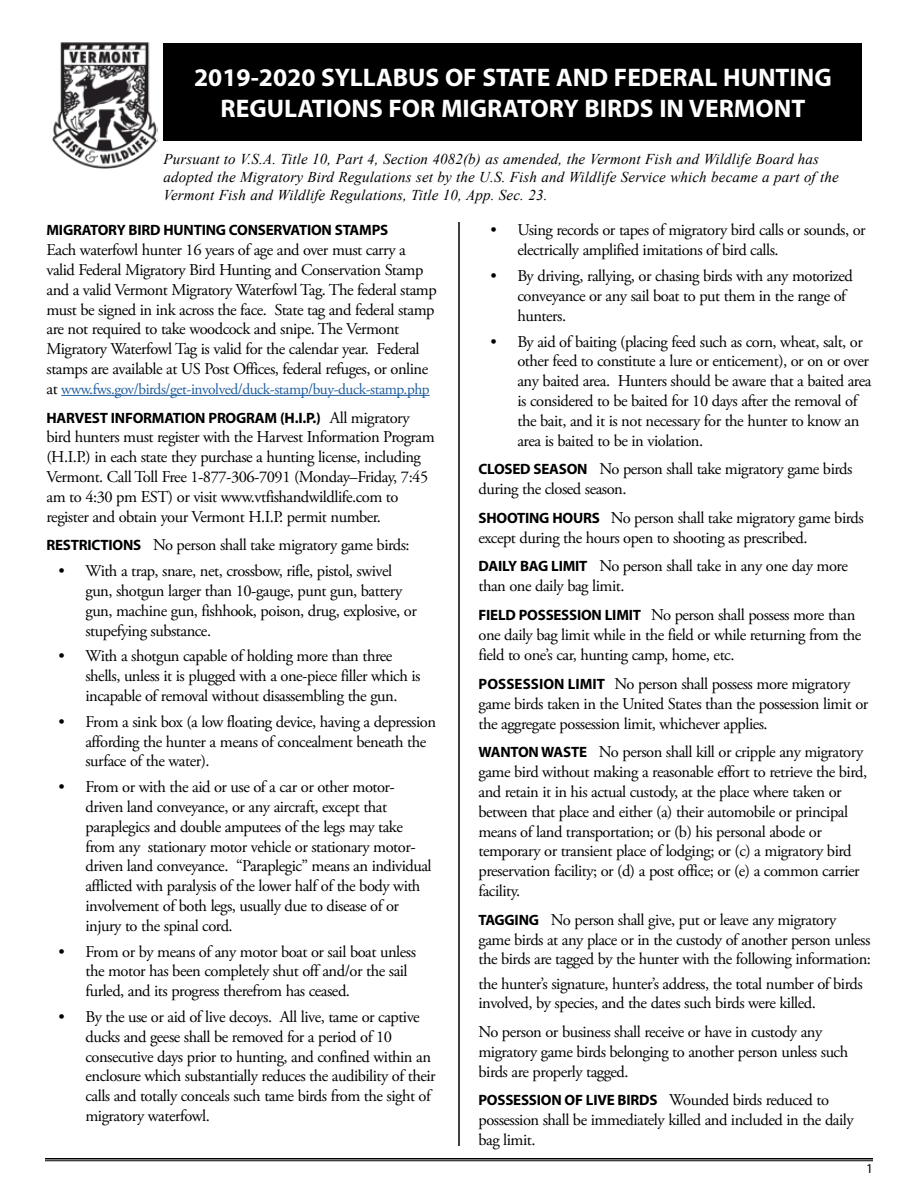
<style>
.page{position:relative;width:918px;height:1188px;background:#fff}
.page>*{position:absolute;margin:0;border:0;box-sizing:border-box;transform-origin:0 0}
.t1{font:700 25.5px/30.8px "Myriad Pro";color:#fff;text-align:center}
.t2{font:16.5px/19.8px "Adobe Garamond Pro";letter-spacing:-.03em;color:#000}
.t3{font:15.45px "Adobe Garamond Pro";letter-spacing:-.03em;color:#215e9e}
.t4{font:italic 15px/18px "Times New Roman";letter-spacing:.01em;color:#000}
.t5{font:700 15px "Myriad Pro";letter-spacing:-.015em;color:#000}
.t6{font:13.5px "Myriad Pro";color:#000}
.s1{font-size:16.5px;color:#000}
.s2{font-family:"Adobe Garamond Pro";font-weight:400;font-size:16.5px}
.s3{font-family:"Myriad Pro";font-weight:700;font-size:15px}
</style>
<div class="page">
<hr style="left:45px;top:1158px;width:828px;height:2px;background:#000">
<hr style="left:45px;top:1160px;width:828px;height:1px;background:#000">
<hr style="left:61px;top:395px;width:369px;height:1px;background:#215e9e">
<div style="left:164px;top:43px;width:698px;height:98px;background:#000"></div>
<img style="left:52px;top:42px;width:105px;height:127px">
<hr style="left:458px;top:222px;width:2px;height:924px;background:#000">
<h1 class="t1" style="left:194px;top:61px;width:639px">2019-2020 SYLLABUS OF STATE AND FEDERAL HUNTING<br>REGULATIONS FOR MIGRATORY BIRDS IN VERMONT</h1>
<p class="t4" style="left:164px;top:150px;width:677px">Pursuant to V.S.A. Title 10, Part 4, Section 4082(b) as amended, the Vermont Fish and Wildlife Board has adopted the Migratory Bird Regulations set by the U.S. Fish and Wildlife Service which became a part of the<br>Vermont Fish and Wildlife Regulations, Title 10, App. Sec. 23.</p>
<p class="t5" style="left:46px;top:221px;width:343px">MIGRATORY BIRD HUNTING CONSERVATION STAMPS</p>
<p class="t2" style="left:47px;top:241px;width:392px">Each waterfowl hunter 16 years of age and over must carry a valid Federal Migratory Bird Hunting and Conservation Stamp and a valid Vermont Migratory Waterfowl Tag. The federal stamp must be signed in ink across the face. State tag and federal stamp are not required to take woodcock and snipe. The Vermont Migratory Waterfowl Tag is valid for the calendar year. Federal stamps are available at US Post Offices, federal refuges, or online</p>
<p class="t3" style="left:47px;top:380px;width:385px"><span class="s1">at</span> www.fws.gov/birds/get-involved/duck-stamp/buy-duck-stamp.php</p>
<p class="t5" style="left:46px;top:408px;width:365px">HARVEST INFORMATION PROGRAM (H.I.P.) <span class="s2">All migratory</span></p>
<p class="t2" style="left:46px;top:428px;width:390px">bird hunters must register with the Harvest Information Program (H.I.P.) in each state they purchase a hunting license, including Vermont. Call Toll Free 1-877-306-7091 (Monday–Friday, 7:45 am to 4:30 pm EST) or visit www.vtfishandwildlife.com to register and obtain your Vermont H.I.P. permit number.</p>
<p class="t2" style="left:46px;top:536px;width:365px"><span class="s3">RESTRICTIONS</span> No person shall take migratory game birds:</p>
<p class="t2" style="left:85px;top:562px;width:333px;text-indent:-27px">• With a trap, snare, net, crossbow, rifle, pistol, swivel gun, shotgun larger than 10-gauge, punt gun, battery gun, machine gun, fishhook, poison, drug, explosive, or stupefying substance.</p>
<p class="t2" style="left:85px;top:647px;width:337px;text-indent:-27px">• With a shotgun capable of holding more than three shells, unless it is plugged with a one-piece filler which is incapable of removal without disassembling the gun.</p>
<p class="t2" style="left:85px;top:712px;width:352px;text-indent:-27px">• From a sink box (a low floating device, having a depression affording the hunter a means of concealment beneath the surface of the water).</p>
<p class="t2" style="left:85px;top:778px;width:348px;text-indent:-27px">• From or with the aid or use of a car or other motor&shy;driven land conveyance, or any aircraft, except that paraplegics and double amputees of the legs may take from any stationary motor vehicle or stationary motor&shy;driven land conveyance. “Paraplegic” means an individual afflicted with paralysis of the lower half of the body with involvement of both legs, usually due to disease of or injury to the spinal cord.</p>
<p class="t2" style="left:85px;top:942px;width:332px;text-indent:-27px">• From or by means of any motor boat or sail boat unless the motor has been completely shut off and/or the sail furled, and its progress therefrom has ceased.</p>
<p class="t2" style="left:85px;top:1008px;width:352px;text-indent:-27px">• By the use or aid of live decoys. All live, tame or captive ducks and geese shall be removed for a period of 10 consecutive days prior to hunting, and confined within an enclosure which substantially reduces the audibility of their calls and totally conceals such tame birds from the sight of migratory waterfowl.</p>
<p class="t2" style="left:517px;top:221px;width:350px;text-indent:-27px">• Using records or tapes of migratory bird calls or sounds, or electrically amplified imitations of bird calls.</p>
<p class="t2" style="left:517px;top:267px;width:337px;text-indent:-27px">• By driving, rallying, or chasing birds with any motorized conveyance or any sail boat to put them in the range of hunters.</p>
<p class="t2" style="left:517px;top:332px;width:355px;text-indent:-27px">• By aid of baiting (placing feed such as corn, wheat, salt, or other feed to constitute a lure or enticement), or on or over any baited area. Hunters should be aware that a baited area is considered to be baited for 10 days after the removal of the bait, and it is not necessary for the hunter to know an area is baited to be in violation.</p>
<p class="t2" style="left:478px;top:460px;width:375px"><span class="s3">CLOSED SEASON</span> No person shall take migratory game birds during the closed season.</p>
<p class="t2" style="left:478px;top:508px;width:387px"><span class="s3">SHOOTING HOURS</span> No person shall take migratory game birds except during the hours open to shooting as prescribed.</p>
<p class="t2" style="left:478px;top:557px;width:371px"><span class="s3">DAILY BAG LIMIT</span> No person shall take in any one day more than one daily bag limit.</p>
<p class="t2" style="left:478px;top:606px;width:385px"><span class="s3">FIELD POSSESSION LIMIT</span> No person shall possess more than one daily bag limit while in the field or while returning from the field to one’s car, hunting camp, home, etc.</p>
<p class="t2" style="left:479px;top:674px;width:391px"><span class="s3">POSSESSION LIMIT</span> No person shall possess more migratory game birds taken in the United States than the possession limit or the aggregate possession limit, whichever applies.</p>
<p class="t2" style="left:478px;top:743px;width:390px"><span class="s3">WANTON WASTE</span> No person shall kill or cripple any migratory game bird without making a reasonable effort to retrieve the bird, and retain it in his actual custody, at the place where taken or between that place and either (a) their automobile or principal means of land transportation; or (b) his personal abode or temporary or transient place of lodging; or (c) a migratory bird preservation facility; or (d) a post office; or (e) a common carrier facility.</p>
<p class="t2" style="left:478px;top:910px;width:394px"><span class="s3">TAGGING</span> No person shall give, put or leave any migratory game birds at any place or in the custody of another person unless the birds are tagged by the hunter with the following information:</p>
<p class="t2" style="left:479px;top:974px;width:386px">the hunter’s signature, hunter’s address, the total number of birds involved, by species, and the dates such birds were killed.</p>
<p class="t2" style="left:479px;top:1022px;width:371px">No person or business shall receive or have in custody any migratory game birds belonging to another person unless such birds are properly tagged.</p>
<p class="t5" style="left:478px;top:1090px;width:352px">POSSESSION OF LIVE BIRDS <span class="s2">Wounded birds reduced to</span></p>
<p class="t2" style="left:478px;top:1111px;width:377px">possession shall be immediately killed and included in the daily bag limit.</p>
<p class="t6" style="left:866px;top:1160px;width:8px">1</p>
</div>
